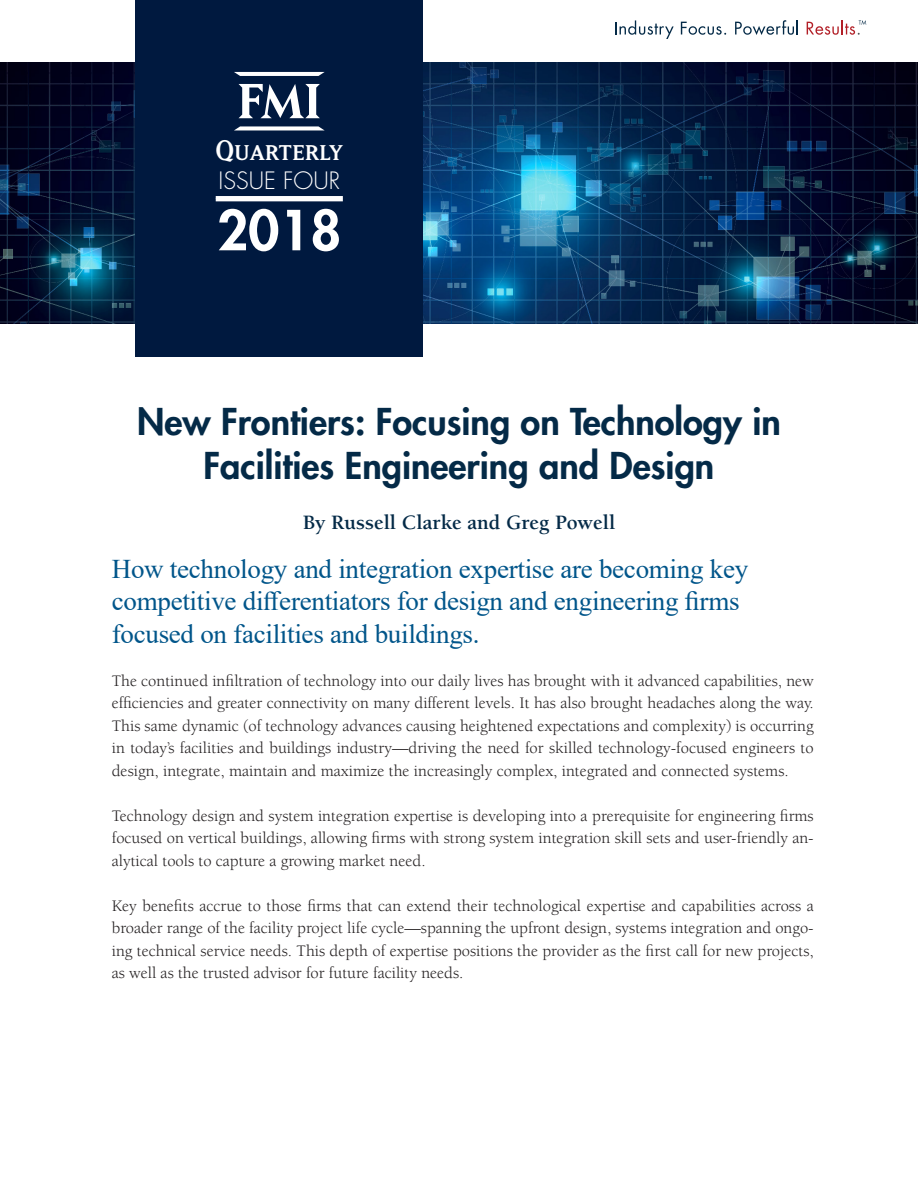
<style>
.page{position:relative;width:918px;height:1188px;background:#fff}
.page>*{position:absolute;margin:0;border:0;box-sizing:border-box;transform-origin:0 0}
.t1{font:800 53.7px "Futura Std";color:#fff}
.TITLELine{font:800 36px/43.2px "Futura Std";color:#042a47;text-align:center}
.t2{font:33.3px "Matrix Regular Small Caps";color:#fff}
.INTRODUCTION{font:27px/32.4px "Times New Roman";letter-spacing:-.01em;color:#01558a}
.t3{font:300 23.25px "Futura Std";color:#fff}
.AUTHORLine{font:700 21px "Berkeley Std";color:#042a47}
.MAINBODY{font:16.5px/22.5px "Berkeley Std";color:#231f20;text-align:justify}
</style>
<div class="page">
<img style="left:0;top:63px;width:918px;height:261px">
<div style="left:136px;top:0;width:287px;height:356px;background:#00193f"></div>
<div style="left:216px;top:196px;width:127px;height:5px;background:#fff"></div>
<svg style="left:235px;top:126px;width:89px;height:4px"></svg>
<svg style="left:234px;top:72px;width:91px;height:4px"></svg>
<svg style="left:239px;top:84px;width:81px;height:34px"></svg>
<svg style="left:615px;top:20px;width:59px;height:19px"></svg>
<svg style="left:681px;top:22px;width:45px;height:13px"></svg>
<svg style="left:735px;top:20px;width:63px;height:15px"></svg>
<svg style="left:807px;top:20px;width:59px;height:15px"></svg>
<p class="t2" style="left:215px;top:138px;width:129px">Quarterly</p>
<p class="t3" style="left:218px;top:167px;width:123px">ISSUE FOUR</p>
<p class="t1" style="left:217px;top:196px;width:126px">2018</p>
<p class="TITLELine" style="left:137px;top:401px;width:645px">New Frontiers: Focusing on Technology in<br>Facilities Engineering and Design</p>
<p class="AUTHORLine" style="left:303px;top:511px;width:314px">By Russell Clarke and Greg Powell</p>
<p class="INTRODUCTION" style="left:112px;top:552px;width:638px">How technology and integration expertise are becoming key competitive differentiators for design and engineering firms focused on facilities and buildings.</p>
<p class="MAINBODY" style="left:112px;top:670px;width:704px">The continued infiltration of technology into our daily lives has brought with it advanced capabilities, new efficiencies and greater connectivity on many different levels. It has also brought headaches along the way.<br>This same dynamic (of technology advances causing heightened expectations and complexity) is occurring in today’s facilities and buildings industry—driving the need for skilled technology-focused engineers to design, integrate, maintain and maximize the increasingly complex, integrated and connected systems.</p>
<p class="MAINBODY" style="left:112px;top:805px;width:704px">Technology design and system integration expertise is developing into a prerequisite for engineering firms focused on vertical buildings, allowing firms with strong system integration skill sets and user-friendly an&shy;alytical tools to capture a growing market need.</p>
<p class="MAINBODY" style="left:112px;top:895px;width:704px">Key benefits accrue to those firms that can extend their technological expertise and capabilities across a broader range of the facility project life cycle—spanning the upfront design, systems integration and ongo&shy;ing technical service needs. This depth of expertise positions the provider as the first call for new projects, as well as the trusted advisor for future facility needs.</p>
</div>
